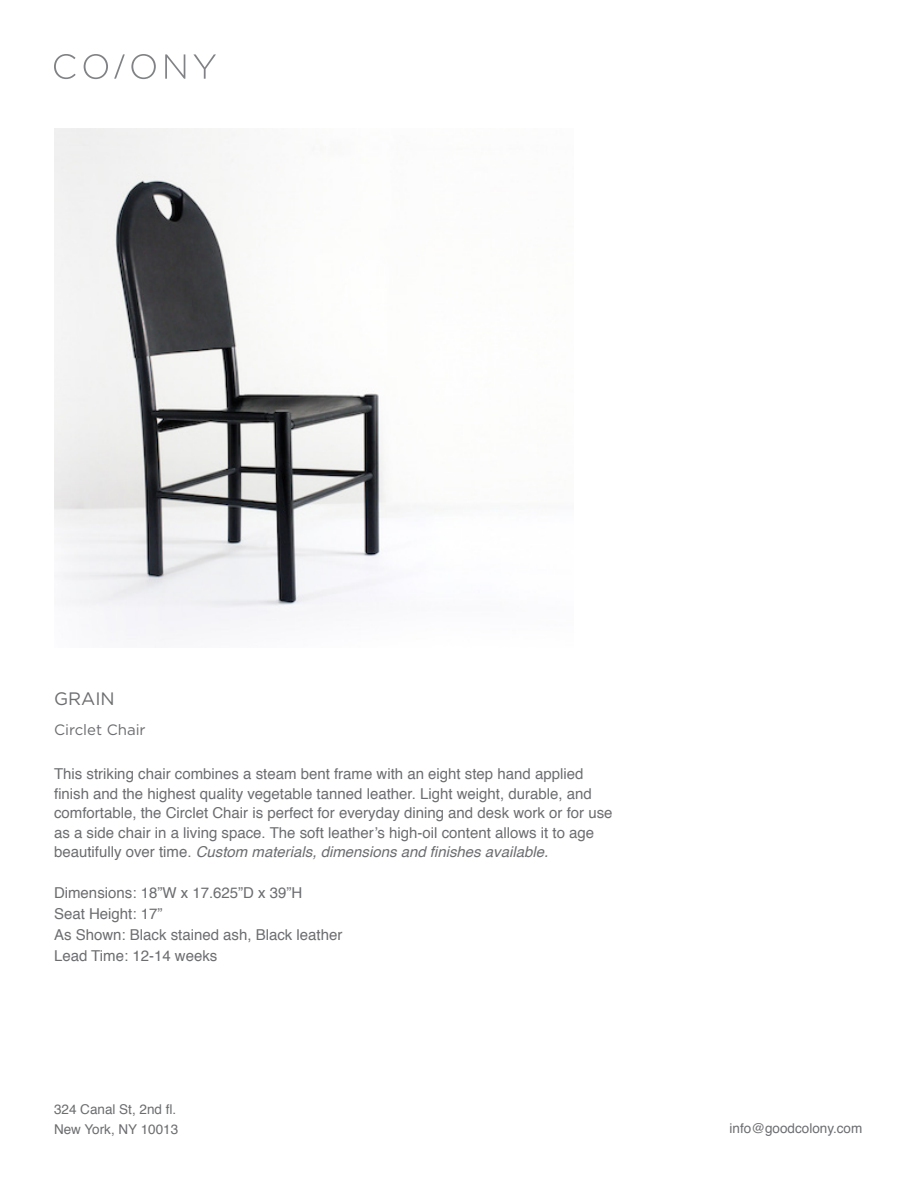
<style>
.page{position:relative;width:918px;height:1188px;background:#fff}
.page>*{position:absolute;margin:0;border:0;box-sizing:border-box;transform-origin:0 0}
.Artist_Title{font:18px "Gotham";color:#6c6d70}
.Description{font:15px/19.5px "Helvetica";color:#6c6d70}
.Dims_and_Materials{font:15px "Helvetica";color:#6c6d70}
.Title_of_Piece{font:15px "Gotham";color:#6c6d70}
.t1{font:13.5px/19.5px "Helvetica";color:#6c6d70}
.s1{font-style:italic}
</style>
<div class="page">
<svg style="left:84px;top:54px;width:24px;height:25px"></svg>
<svg style="left:131px;top:54px;width:25px;height:25px"></svg>
<svg style="left:165px;top:54px;width:20px;height:25px"></svg>
<svg style="left:193px;top:54px;width:23px;height:25px"></svg>
<svg style="left:114px;top:54px;width:11px;height:25px"></svg>
<svg style="left:54px;top:54px;width:22px;height:25px"></svg>
<img style="left:54px;top:128px;width:392px;height:508px">
<p class="Artist_Title" style="left:54px;top:687px;width:62px">GRAIN</p>
<p class="Title_of_Piece" style="left:54px;top:720px;width:93px">Circlet Chair</p>
<p class="Description" style="left:54px;top:765px;width:560px">This striking chair combines a steam bent frame with an eight step hand applied finish and the highest quality vegetable tanned leather. Light weight, durable, and comfortable, the Circlet Chair is perfect for everyday dining and desk work or for use as a side chair in a living space. The soft leather’s high-oil content allows it to age beautifully over time. <span class="s1">Custom materials, dimensions and finishes available.</span></p>
<p class="Dims_and_Materials" style="left:54px;top:881px;width:250px">Dimensions: 18”W x 17.625”D x 39”H</p>
<p class="Dims_and_Materials" style="left:54px;top:902px;width:110px">Seat Height: 17”</p>
<p class="Dims_and_Materials" style="left:54px;top:923px;width:290px">As Shown: Black stained ash, Black leather</p>
<p class="Dims_and_Materials" style="left:54px;top:944px;width:165px">Lead Time: 12-14 weeks</p>
<p class="t1" style="left:54px;top:1100px;width:126px">324 Canal St, 2nd fl.<br>New York, NY 10013</p>
<p class="t1" style="left:730px;top:1119px;width:134px">info@goodcolony.com</p>
</div>
